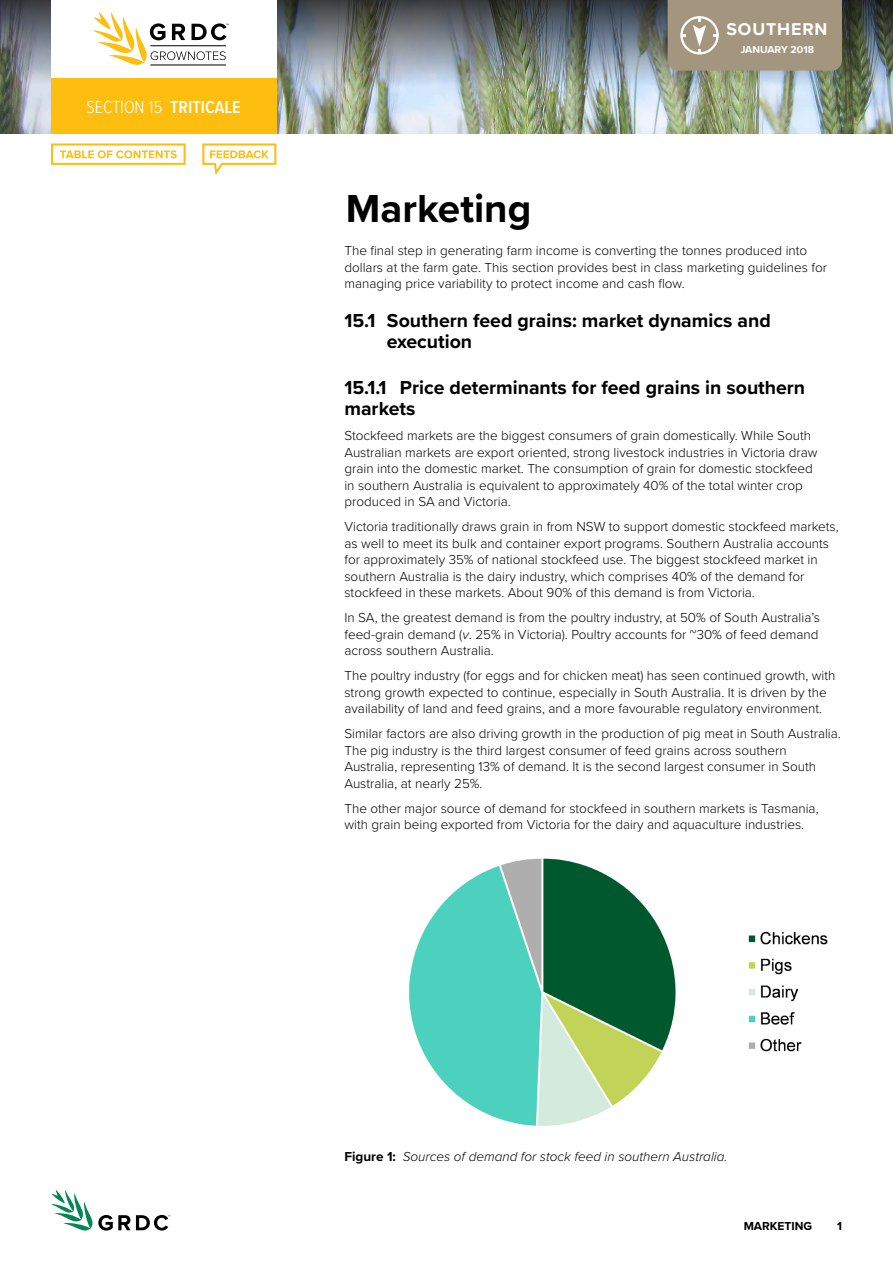
<style>
.page{position:relative;width:893px;height:1263px;background:#fff}
.page>*{position:absolute;margin:0;border:0;box-sizing:border-box;transform-origin:0 0}
.t1{font:700 40.5px "Proxima Nova";color:#000}
.t2{font:700 19.5px/21px "Proxima Nova";color:#000}
.t3{font:300 18px "Proxima Nova Cond";color:#fff}
.t4{font:700 17.7px "Proxima Nova";letter-spacing:.05em;color:#fff}
.t5{font:300 13.5px/16.5px "Proxima Nova";color:#000}
.t6{font:italic 300 13.5px "Proxima Nova";color:#000}
.t7{font:700 12px "Proxima Nova";color:#000}
.t8{font:700 10.5px "Proxima Nova";color:#fff}
.s1{font-weight:600}
.s2{font-style:italic}
.s3{font-weight:700;font-style:normal}
</style>
<div class="page">
<img style="left:0;top:117px;width:893px;height:16px">
<img style="left:0;top:0;width:893px;height:117px">
<svg style="left:51px;top:1190px;width:119px;height:41px"></svg>
<div style="left:51px;top:0;width:225px;height:81px;background:#fff"></div>
<div style="left:51px;top:78px;width:225px;height:55px;background:#febe10"></div>
<div style="left:668px;top:0;width:174px;height:71px;background:#a4967e"></div>
<hr style="left:150px;top:65px;width:76px;height:1px;background:#000">
<svg style="left:93px;top:12px;width:136px;height:53px"></svg>
<img style="left:409px;top:858px;width:419px;height:268px">
<svg style="left:51px;top:143px;width:135px;height:22px"></svg>
<svg style="left:202px;top:143px;width:74px;height:32px"></svg>
<h3 class="t3" style="left:87px;top:94px;width:93px">SECTION 15 <span class="s1">TRITICALE</span></h3>
<h3 class="t4" style="left:726px;top:19px;width:103px">SOUTHERN</h3>
<p class="t8" style="left:740px;top:41px;width:75px">January 2018</p>
<h1 class="t1" style="left:346px;top:178px;width:187px">Marketing</h1>
<p class="t5" style="left:344px;top:242px;width:484px">The final step in generating farm income is converting the tonnes produced into dollars at the farm gate. This section provides best in class marketing guidelines for managing price variability to protect income and cash flow.</p>
<h2 class="t2" style="left:387px;top:309px;width:385px;text-indent:-43px">15.1 Southern feed grains: market dynamics and execution</h2>
<h2 class="t2" style="left:344px;top:377px;width:462px">15.1.1 Price determinants for feed grains in southern markets</h2>
<p class="t5" style="left:344px;top:427px;width:475px">Stockfeed markets are the biggest consumers of grain domestically. While South Australian markets are export oriented, strong livestock industries in Victoria draw grain into the domestic market. The consumption of grain for domestic stockfeed in southern Australia is equivalent to approximately 40% of the total winter crop produced in SA and Victoria.</p>
<p class="t5" style="left:344px;top:517px;width:496px">Victoria traditionally draws grain in from NSW to support domestic stockfeed markets, as well to meet its bulk and container export programs. Southern Australia accounts for approximately 35% of national stockfeed use. The biggest stockfeed market in southern Australia is the dairy industry, which comprises 40% of the demand for stockfeed in these markets. About 90% of this demand is from Victoria.</p>
<p class="t5" style="left:344px;top:608px;width:477px">In SA, the greatest demand is from the poultry industry, at 50% of South Australia’s feed-grain demand (<span class="s2">v</span>. 25% in Victoria). Poultry accounts for ~30% of feed demand across southern Australia.</p>
<p class="t5" style="left:344px;top:666px;width:492px">The poultry industry (for eggs and for chicken meat) has seen continued growth, with strong growth expected to continue, especially in South Australia. It is driven by the availability of land and feed grains, and a more favourable regulatory environment.</p>
<p class="t5" style="left:344px;top:724px;width:498px">Similar factors are also driving growth in the production of pig meat in South Australia.<br>The pig industry is the third largest consumer of feed grains across southern Australia, representing 13% of demand. It is the second largest consumer in South Australia, at nearly 25%.</p>
<p class="t5" style="left:344px;top:799px;width:476px">The other major source of demand for stockfeed in southern markets is Tasmania, with grain being exported from Victoria for the dairy and aquaculture industries.</p>
<p class="t6" style="left:344px;top:1147px;width:385px"><span class="s3">Figure 1:</span> Sources of demand for stock feed in southern Australia.</p>
<p class="t7" style="left:754px;top:1217px;width:58px">arketi ng</p>
<p class="t7" style="left:837px;top:1217px;width:6px">1</p>
</div>
